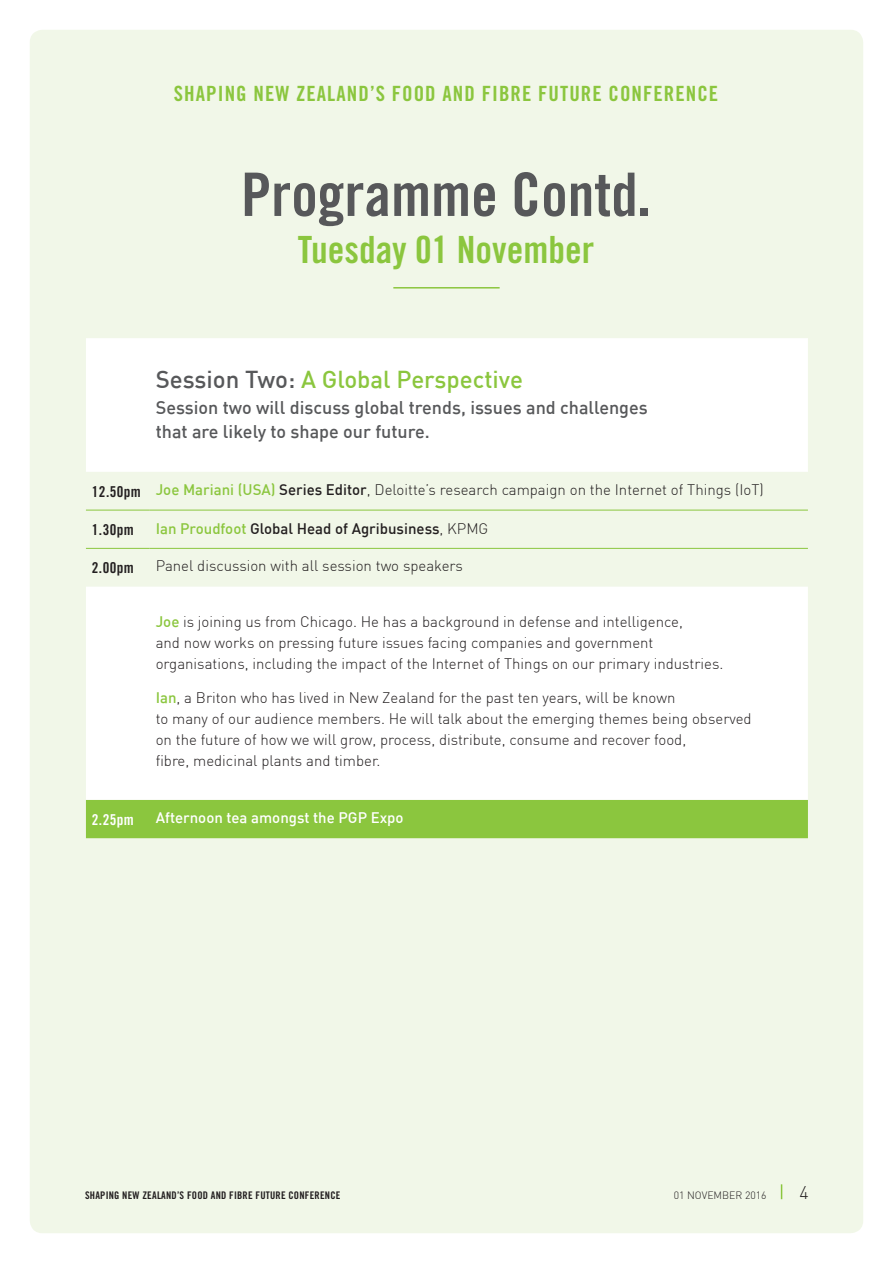
<style>
.page{position:relative;width:893px;height:1263px;background:#fff}
.page>*{position:absolute;margin:0;border:0;box-sizing:border-box;transform-origin:0 0}
.t1{font:60px "Trade Gothic Bold Cond Twenty";color:#57585a}
.t2{font:37.5px "Trade Gothic Bold Cond Twenty";color:#8bc63e}
.t3{font:500 24px "DIN";color:#8bc63e}
.t4{font:21px "Trade Gothic Bold Cond Twenty";letter-spacing:.05em;color:#8bc63e}
.t5{font:500 18px/24px "DIN";color:#57585a}
.t6{font:300 18px "DIN";color:#231f20}
.t7{font:300 15px/21px "DIN";color:#231f20}
.t8{font:500 15px "DIN";color:#231f20}
.t9{font:500 15px "DIN";color:#fff}
.t10{font:15px "Trade Gothic Bold Cond Twenty";letter-spacing:.025em;color:#231f20}
.t11{font:15px "Trade Gothic Bold Cond Twenty";color:#fff}
.t12{font:10.5px "Trade Gothic Bold Cond Twenty";letter-spacing:.02em;color:#231f20}
.t13{font:300 10.5px "DIN";color:#231f20}
.s1{color:#57585a}
.s2{font-family:"Trade Gothic Bold Cond Twenty";font-weight:400}
.s3{font-weight:500;color:#8bc63e}
.s4{font-weight:500}
.s5{color:#8bc63e}
.s6{font-weight:300}
</style>
<div class="page">
<div style="left:30px;top:30px;width:833px;height:1203px;background:#f1f7e8;border-radius:13px"></div>
<svg style="left:781px;top:1184px;width:1px;height:15px"></svg>
<svg style="left:86px;top:338px;width:722px;height:462px;fill:#fff"></svg>
<div style="left:86px;top:800px;width:722px;height:38px;background:#8bc63e"></div>
<hr style="left:86px;top:548px;width:64px;height:1px;background:#8bc63e">
<hr style="left:150px;top:548px;width:658px;height:1px;background:#8bc63e">
<hr style="left:86px;top:510px;width:64px;height:1px;background:#8bc63e">
<hr style="left:150px;top:510px;width:658px;height:1px;background:#8bc63e">
<hr style="left:393px;top:287px;width:107px;height:2px;background:#8bc63e">
<h3 class="t4" style="left:174px;top:81px;width:546px">SHAPING NEW ZEALAND’S FOOD AND FIBRE FUTURE CONFERENCE</h3>
<h1 class="t1" style="left:241px;top:158px;width:411px">PROGRAMME CONTD.</h1>
<h2 class="t2" style="left:298px;top:227px;width:298px">TUESDAY 01 NOVEMBER</h2>
<h3 class="t3" style="left:156px;top:364px;width:369px"><span class="s1">Session Two:</span> A Global Perspective</h3>
<p class="t5" style="left:156px;top:395px;width:494px">Session two will discuss global trends, issues and challenges that are likely to shape our future.</p>
<p class="t7" style="left:92px;top:479px;width:673px"><span class="s2">12.50PM</span> <span class="s3">Joe Mariani (USA)</span> <span class="s4">Series Editor</span>, Deloitte’s research campaign on the Internet of Things (IoT)</p>
<p class="t10" style="left:92px;top:520px;width:43px">1.30PM</p>
<p class="t8" style="left:156px;top:519px;width:334px"><span class="s5">Ian Proudfoot</span> Global Head of Agribusiness<span class="s6">, KPMG</span></p>
<p class="t10" style="left:92px;top:559px;width:43px">2.00PM</p>
<p class="t7" style="left:156px;top:555px;width:309px">Panel discussion with all session two speakers</p>
<p class="t7" style="left:156px;top:611px;width:569px"><span class="s3">Joe</span> is joining us from Chicago. He has a background in defense and intelligence,<br>and now works on pressing future issues facing companies and government organisations, including the impact of the Internet of Things on our primary industries.</p>
<p class="t7" style="left:156px;top:687px;width:597px"><span class="s3">Ian</span>, a Briton who has lived in New Zealand for the past ten years, will be known<br>to many of our audience members. He will talk about the emerging themes being observed on the future of how we will grow, process, distribute, consume and recover food,<br>fibre, medicinal plants and timber.</p>
<p class="t11" style="left:92px;top:810px;width:43px">2.25PM</p>
<p class="t9" style="left:156px;top:808px;width:249px">Afternoon tea amongst the PGP Expo</p>
<p class="t12" style="left:85px;top:1189px;width:257px">SHAPING NEW ZEALAND’S FOOD AND FIBRE FUTURE CONFERENCE</p>
<p class="t13" style="left:674px;top:1189px;width:94px">01 November 2016</p>
<p class="t6" style="left:799px;top:1182px;width:11px">4</p>
</div>
